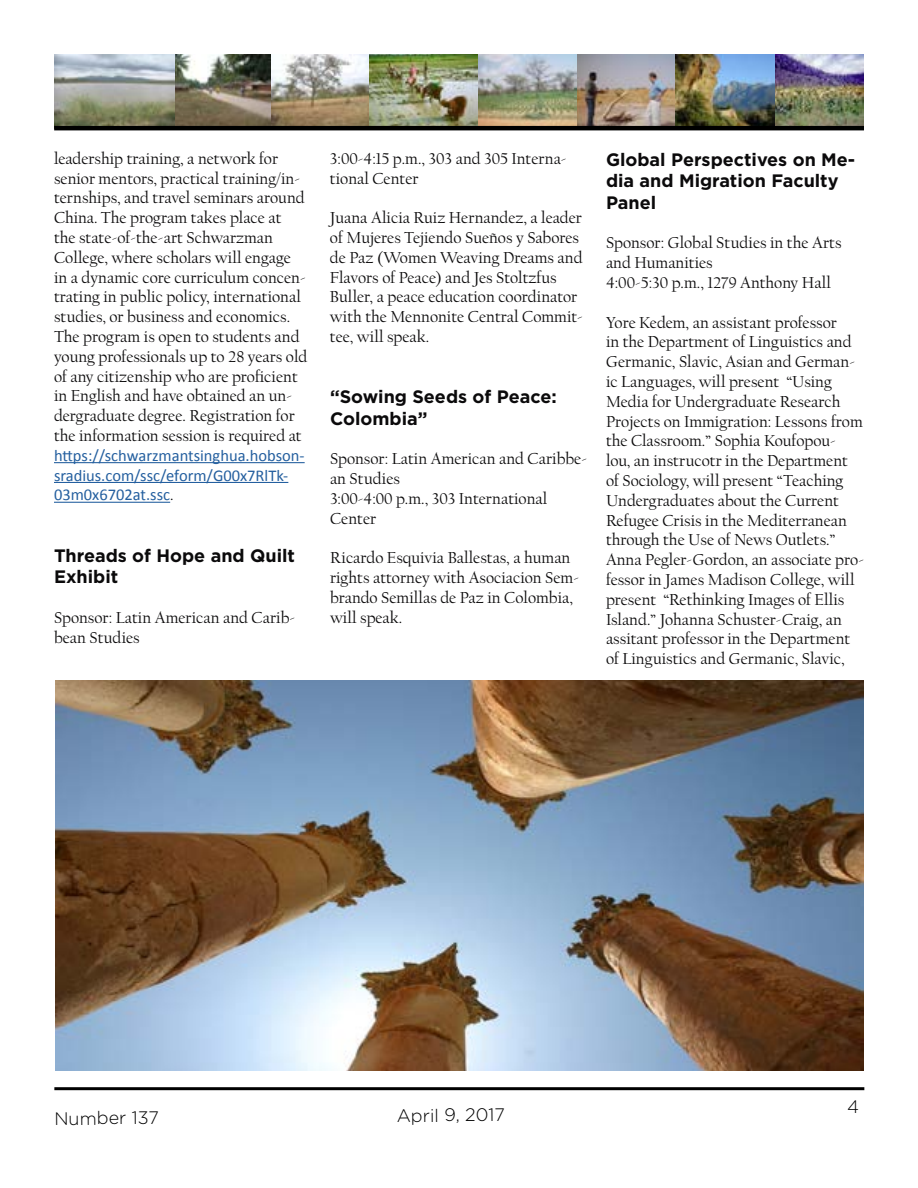
<style>
.page{position:relative;width:918px;height:1188px;background:#fff}
.page>*{position:absolute;margin:0;border:0;box-sizing:border-box;transform-origin:0 0}
.t1{font:700 18px/21.6px "Gotham";color:#0b0a0b}
.t2{font:300 18px "Gotham";letter-spacing:-.01em;color:#000}
.t3{font:16.5px/19.8px "Californian FB";color:#0b0a0b}
.t4{font:16.5px/19.8px "Calibri";color:#245f9f}
.s1{font-family:"Californian FB";color:#0b0a0b}
</style>
<div class="page">
<hr style="left:54px;top:462px;width:251px;height:1px;background:#245f9f">
<hr style="left:54px;top:482px;width:234px;height:1px;background:#245f9f">
<hr style="left:54px;top:502px;width:116px;height:1px;background:#245f9f">
<img style="left:56px;top:681px;width:808px;height:389px">
<img style="left:174px;top:54px;width:690px;height:72px">
<img style="left:54px;top:54px;width:120px;height:72px">
<hr style="left:54px;top:126px;width:810px;height:4px;background:#000">
<hr style="left:54px;top:1087px;width:810px;height:3px;background:#000">
<p class="t3" style="left:54px;top:149px;width:255px">leadership training, a network for senior mentors, practical training/in&shy;ternships, and travel seminars around China. The program takes place at<br>the state-of-the-art Schwarzman College, where scholars will engage in a dynamic core curriculum concen&shy;trating in public policy, international studies, or business and economics.<br>The program is open to students and young professionals up to 28 years old of any citizenship who are proficient in English and have obtained an un&shy;dergraduate degree. Registration for the information session is required at</p>
<p class="t4" style="left:54px;top:445px;width:252px">https://schwarzmantsinghua.hobson&shy;sradius.com/ssc/eform/G00x7RlTk-<br>03m0x6702at.ssc<span class="s1">.</span></p>
<p class="t1" style="left:54px;top:544px;width:243px">Threads of Hope and Quilt<br>Exhibit</p>
<p class="t3" style="left:54px;top:608px;width:243px">Sponsor: Latin American and Carib&shy;bean Studies</p>
<p class="t3" style="left:330px;top:149px;width:238px">3:00-4:15 p.m., 303 and 305 Interna&shy;tional Center</p>
<p class="t3" style="left:330px;top:208px;width:254px">Juana Alicia Ruiz Hernandez, a leader of Mujeres Tejiendo Sueños y Sabores de Paz (Women Weaving Dreams and Flavors of Peace) and Jes Stoltzfus Buller, a peace education coordinator with the Mennonite Central Commit&shy;tee, will speak.</p>
<p class="t1" style="left:330px;top:386px;width:228px">“Sowing Seeds of Peace:<br>Colombia”</p>
<p class="t3" style="left:330px;top:450px;width:259px">Sponsor: Latin American and Caribbe&shy;an Studies<br>3:00-4:00 p.m., 303 International<br>Center</p>
<p class="t3" style="left:330px;top:549px;width:251px">Ricardo Esquivia Ballestas, a human rights attorney with Asociacion Sem&shy;brando Semillas de Paz in Colombia, will speak.</p>
<p class="t1" style="left:606px;top:148px;width:251px">Global Perspectives on Me&shy;dia and Migration Faculty<br>Panel</p>
<p class="t3" style="left:606px;top:234px;width:237px">Sponsor: Global Studies in the Arts and Humanities<br>4:00-5:30 p.m., 1279 Anthony Hall</p>
<p class="t3" style="left:606px;top:313px;width:260px">Yore Kedem, an assistant professor<br>in the Department of Linguistics and Germanic, Slavic, Asian and German&shy;ic Languages, will present “Using Media for Undergraduate Research Projects on Immigration: Lessons from the Classroom.” Sophia Koufopou&shy;lou, an instrucotr in the Department of Sociology, will present “Teaching Undergraduates about the Current Refugee Crisis in the Mediterranean through the Use of News Outlets.” Anna Pegler-Gordon, an associate pro&shy;fessor in James Madison College, will present “Rethinking Images of Ellis Island.” Johanna Schuster-Craig, an assitant professor in the Department of Linguistics and Germanic, Slavic,</p>
<p class="t2" style="left:54px;top:1107px;width:106px">Number 137</p>
<p class="t2" style="left:397px;top:1104px;width:110px">April 9, 2017</p>
<p class="t2" style="left:847px;top:1095px;width:13px">4</p>
</div>
